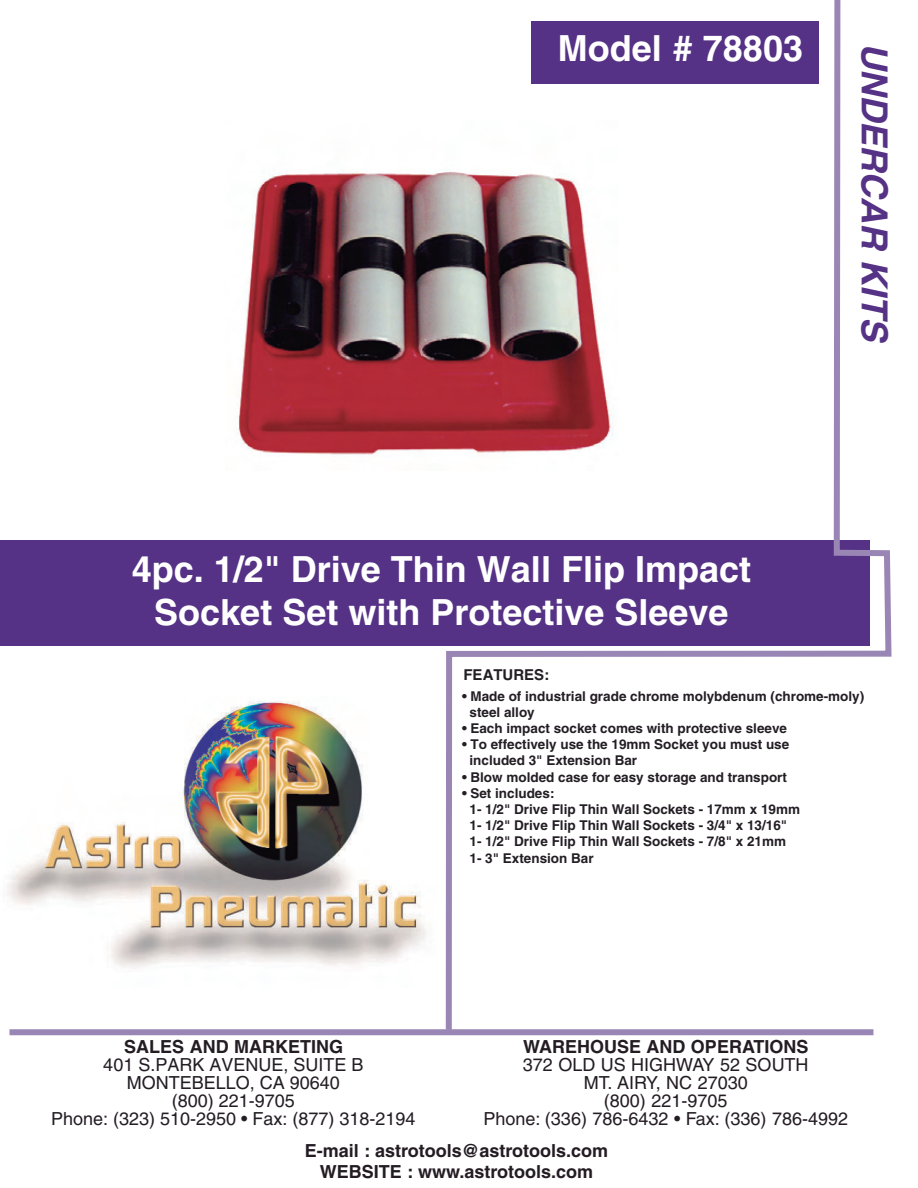
<style>
.page{position:relative;width:918px;height:1188px;background:#fff}
.page>*{position:absolute;margin:0;border:0;box-sizing:border-box;transform-origin:0 0}
.t1{font:700 36px/43.2px "Helvetica";color:#fff;text-align:center}
.t2{font:italic 700 36px "Helvetica";color:#553285}
.t3{font:700 18px/21.6px "Helvetica";color:#241c23;text-align:center}
.t4{font:18px/18px "Helvetica";color:#231d24;text-align:center}
.t5{font:18px/18px "Helvetica";color:#241c23;text-align:center}
.t6{font:700 15px "Helvetica";color:#231d24}
.t7{font:700 13.5px/16.2px "Helvetica";color:#231d24}
</style>
<div class="page">
<div style="left:0;top:540px;width:870px;height:106px;background:#553285"></div>
<img style="left:7px;top:701px;width:420px;height:268px">
<svg style="left:443px;top:0;width:449px;height:1036px"></svg>
<div style="left:9px;top:1029px;width:864px;height:6px;background:#9a86b5"></div>
<img style="left:238px;top:121px;width:381px;height:349px">
<h1 class="t1" style="left:558px;top:27px;width:247px">Model # 78803</h1>
<h1 class="t2" style="left:897px;top:43px;width:309px;rotate:90deg">UNDERCAR KITS</h1>
<h1 class="t1" style="left:132px;top:547px;width:621px">4pc. 1/2" Drive Thin Wall Flip Impact<br>Socket Set with Protective Sleeve</h1>
<p class="t6" style="left:464px;top:666px;width:87px">FEATURES:</p>
<p class="t7" style="left:470px;top:687px;width:396px;text-indent:-8px">• Made of industrial grade chrome molybdenum (chrome-moly) steel alloy</p>
<p class="t7" style="left:462px;top:720px;width:327px">• Each impact socket comes with protective sleeve</p>
<p class="t7" style="left:470px;top:736px;width:321px;text-indent:-8px">• To effectively use the 19mm Socket you must use included 3" Extension Bar</p>
<p class="t7" style="left:462px;top:768px;width:327px">• Blow molded case for easy storage and transport</p>
<p class="t7" style="left:470px;top:785px;width:332px;text-indent:-8px">• Set includes:<br>1- 1/2" Drive Flip Thin Wall Sockets - 17mm x 19mm 1- 1/2" Drive Flip Thin Wall Sockets - 3/4" x 13/16" 1- 1/2" Drive Flip Thin Wall Sockets - 7/8" x 21mm 1- 3" Extension Bar</p>
<h2 class="t3" style="left:124px;top:1036px;width:220px">SALES AND MARKETING</h2>
<h2 class="t3" style="left:523px;top:1036px;width:287px">WAREHOUSE AND OPERATIONS</h2>
<h2 class="t5" style="left:483px;top:1056px;width:366px">372 OLD US HIGHWAY 52 SOUTH<br>MT. AIRY, NC 27030<br>(800) 221-9705<br>Phone: (336) 786-6432 • Fax: (336) 786-4992</h2>
<h2 class="t3" style="left:305px;top:1139px;width:305px">E-mail : astrotools@astrotools.com<br>WEBSITE : www.astrotools.com</h2>
<h2 class="t4" style="left:51px;top:1056px;width:366px">401 S.PARK AVENUE, SUITE B<br>MONTEBELLO, CA 90640<br>(800) 221-9705<br>Phone: (323) 510-2950 • Fax: (877) 318-2194</h2>
</div>
